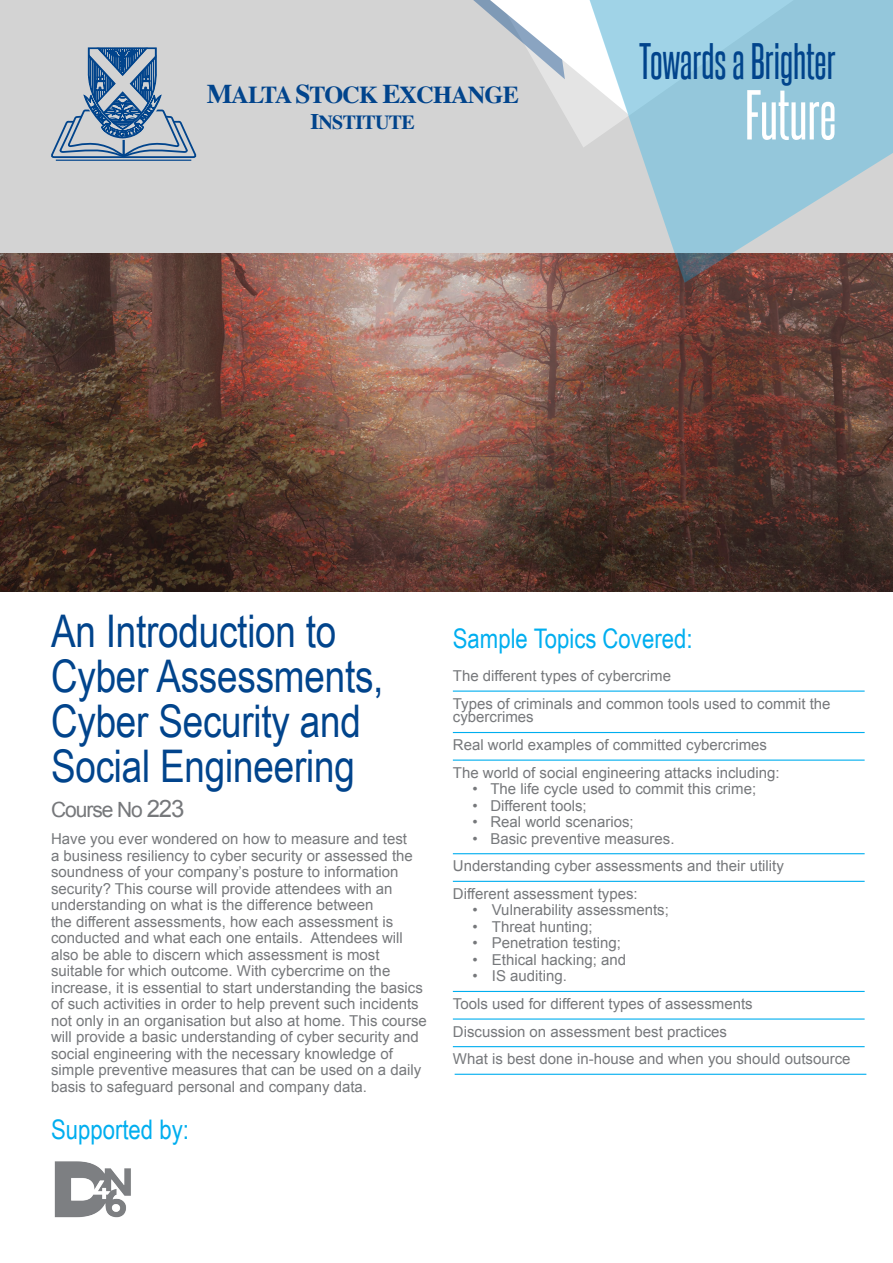
<style>
.page{position:relative;width:893px;height:1263px;background:#fff}
.page>*{position:absolute;margin:0;border:0;box-sizing:border-box;transform-origin:0 0}
.t1{font:60px "Steelfish Rg";color:#fff}
.t2{font:45px/45px "Arial Narrow";letter-spacing:-.005em;color:#01448c}
.t3{font:43.35px "Steelfish Rg";color:#01448c}
.t4{font:27px "Arial Narrow";color:#00aeef}
.t5{font:700 24.3px "Times";letter-spacing:-.035em;color:#01448c}
.t6{font:21px "Arial";letter-spacing:-.05em;color:#76787b}
.t7{font:700 20.1px "Times";letter-spacing:-.035em;color:#01448c}
.t8{font:15px/16.5px "Arial";color:#76787b}
.s1{font-size:27.15px}
.s2{font-size:22.35px}
.s3{font-size:24px}
</style>
<div class="page">
<div style="left:0;top:0;width:893px;height:273px;background:#d3d3d3"></div>
<hr style="left:56px;top:160px;width:135px;height:1px;background:#01448c">
<svg style="left:565px;top:114px;width:18px;height:32px"></svg>
<svg style="left:473px;top:0;width:110px;height:114px"></svg>
<svg style="left:51px;top:48px;width:146px;height:111px"></svg>
<img style="left:0;top:253px;width:893px;height:338px">
<svg style="left:583px;top:0;width:310px;height:283px;fill:#94c7db"></svg>
<hr style="left:453px;top:690px;width:412px;height:2px;background:#00aeef">
<hr style="left:453px;top:732px;width:412px;height:1px;background:#00aeef">
<hr style="left:453px;top:759px;width:412px;height:2px;background:#00aeef">
<hr style="left:453px;top:853px;width:412px;height:1px;background:#00aeef">
<hr style="left:453px;top:881px;width:412px;height:1px;background:#00aeef">
<hr style="left:453px;top:991px;width:412px;height:1px;background:#00aeef">
<hr style="left:453px;top:1018px;width:412px;height:1px;background:#00aeef">
<hr style="left:453px;top:1046px;width:412px;height:1px;background:#00aeef">
<hr style="left:455px;top:1074px;width:411px;height:1px;background:#00aeef">
<img style="left:54px;top:1161px;width:77px;height:57px">
<p class="t5" style="left:207px;top:71px;width:314px"><span class="s1">M</span>ALTA <span class="s1">S</span>TOCK <span class="s1">E</span>XCHANGE</p>
<p class="t7" style="left:311px;top:103px;width:106px"><span class="s2">I</span>NSTITUTE</p>
<p class="t3" style="left:639px;top:35px;width:198px">Towards a Brighter</p>
<p class="t1" style="left:745px;top:78px;width:93px">Future</p>
<p class="t2" style="left:51px;top:607px;width:287px">An Introduction to</p>
<p class="t2" style="left:51px;top:652px;width:334px">Cyber Assessments,<br>Cyber Security and<br>Social Engineering</p>
<p class="t6" style="left:51px;top:796px;width:135px">Course No <span class="s3">223</span></p>
<p class="t8" style="left:51px;top:831px;width:377px">Have you ever wondered on how to measure and test<br>a business resiliency to cyber security or assessed the soundness of your company’s posture to information security? This course will provide attendees with an understanding on what is the difference between<br>the different assessments, how each assessment is conducted and what each one entails. Attendees will also be able to discern which assessment is most suitable for which outcome. With cybercrime on the increase, it is essential to start understanding the basics of such activities in order to help prevent such incidents not only in an organisation but also at home. This course will provide a basic understanding of cyber security and social engineering with the necessary knowledge of simple preventive measures that can be used on a daily basis to safeguard personal and company data.</p>
<p class="t4" style="left:51px;top:1110px;width:139px">Supported by:</p>
<p class="t4" style="left:453px;top:619px;width:241px">Sample Topics Covered:</p>
<p class="t8" style="left:453px;top:668px;width:220px">The different types of cybercrime</p>
<p class="t8" style="left:453px;top:697px;width:379px;line-height:13.8px">Types of criminals and common tools used to commit the cybercrimes</p>
<p class="t8" style="left:453px;top:737px;width:316px">Real world examples of committed cybercrimes</p>
<p class="t8" style="left:453px;top:764px;width:328px">The world of social engineering attacks including:</p>
<p class="t8" style="left:472px;top:781px;width:285px">• The life cycle used to commit this crime;</p>
<p class="t8" style="left:472px;top:797px;width:116px">• Different tools;</p>
<p class="t8" style="left:472px;top:814px;width:163px">• Real world scenarios;</p>
<p class="t8" style="left:472px;top:830px;width:204px">• Basic preventive measures.</p>
<p class="t8" style="left:453px;top:858px;width:332px">Understanding cyber assessments and their utility</p>
<p class="t8" style="left:453px;top:885px;width:186px">Different assessment types:</p>
<p class="t8" style="left:472px;top:902px;width:198px">• Vulnerability assessments;</p>
<p class="t8" style="left:472px;top:918px;width:122px">• Threat hunting;</p>
<p class="t8" style="left:472px;top:935px;width:150px">• Penetration testing;</p>
<p class="t8" style="left:472px;top:951px;width:155px">• Ethical hacking; and</p>
<p class="t8" style="left:472px;top:968px;width:96px">• IS auditing.</p>
<p class="t8" style="left:453px;top:996px;width:301px">Tools used for different types of assessments</p>
<p class="t8" style="left:453px;top:1023px;width:276px">Discussion on assessment best practices</p>
<p class="t8" style="left:453px;top:1051px;width:399px">What is best done in-house and when you should outsource</p>
</div>
